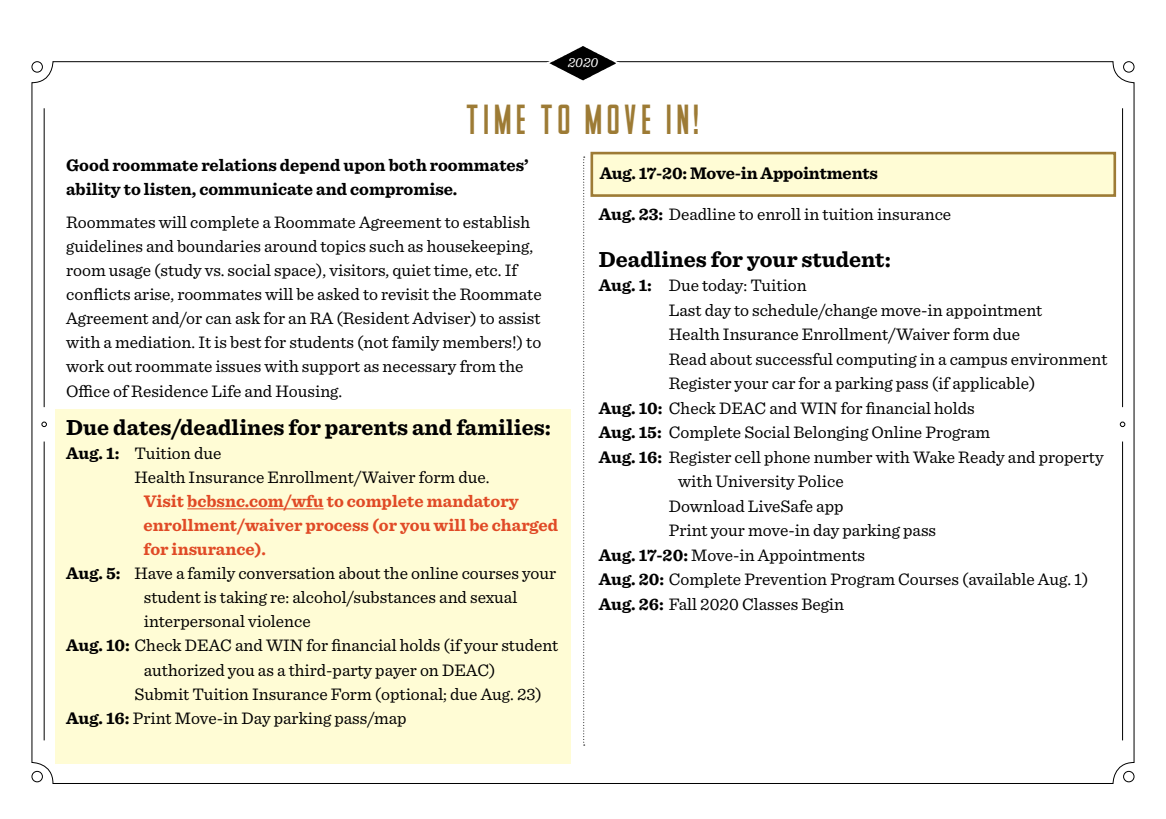
<style>
.page{position:relative;width:1166px;height:819px;background:#fff}
.page>*{position:absolute;margin:0;border:0;box-sizing:border-box;transform-origin:0 0}
.t1{font:42px "Parts And Labor Display";letter-spacing:-.04em;color:#9d7b35}
.t2{font:700 22.75px "Sentinel";color:#000}
.t3{font:17.5px/24.2px "Sentinel";color:#000}
.t4{font:700 17.5px/24.5px "Sentinel";color:#000}
.t5{font:700 17.5px "Sentinel";color:#e04a26}
.t6{font:italic 14px "Sentinel";color:#fff}
.s1{font-weight:700}
</style>
<div class="page">
<div style="left:31px;top:61px;width:12px;height:12px;border:1px solid #000;border-radius:50%"></div>
<div style="left:1123px;top:61px;width:11px;height:12px;border:1px solid #000;border-radius:50%"></div>
<div style="left:1123px;top:771px;width:11px;height:11px;border:1px solid #000;border-radius:50%"></div>
<div style="left:31px;top:771px;width:12px;height:11px;border:1px solid #000;border-radius:50%"></div>
<svg style="left:545px;top:46px;width:75px;height:35px"></svg>
<hr style="left:44px;top:108px;width:1px;height:299px;background:#000">
<hr style="left:44px;top:442px;width:1px;height:298px;background:#000">
<svg style="left:41px;top:422px;width:6px;height:5px"></svg>
<hr style="left:1122px;top:108px;width:1px;height:299px;background:#000">
<hr style="left:1122px;top:442px;width:1px;height:298px;background:#000">
<svg style="left:1119px;top:422px;width:6px;height:5px"></svg>
<div style="left:55px;top:410px;width:515px;height:354px;background:#fffcd5"></div>
<hr style="left:187px;top:508px;width:137px;height:1px;background:#e04a26">
<svg style="left:583px;top:157px;width:2px;height:589px"></svg>
<div style="left:590px;top:152px;width:526px;height:45px;background:#fffcd5;border:3px solid #9d7b35"></div>
<p class="t6" style="left:567px;top:52px;width:32px">2020</p>
<h1 class="t1" style="left:463px;top:101px;width:240px">TIME TO MOVE IN!</h1>
<p class="t4" style="left:66px;top:152px;width:464px">Good roommate relations depend upon both roommates’ ability to listen, communicate and compromise.</p>
<p class="t3" style="left:66px;top:209px;width:477px">Roommates will complete a Roommate Agreement to establish guidelines and boundaries around topics such as housekeeping, room usage (study vs. social space), visitors, quiet time, etc. If conflicts arise, roommates will be asked to revisit the Roommate Agreement and/or can ask for an RA (Resident Adviser) to assist with a mediation. It is best for students (not family members!) to work out roommate issues with support as necessary from the Office of Residence Life and Housing.</p>
<h2 class="t2" style="left:66px;top:409px;width:486px">Due dates/deadlines for parents and families:</h2>
<p class="t3" style="left:134px;top:440px;width:356px;text-indent:-68px"><span class="s1">Aug. 1:</span> Tuition due<br>Health Insurance Enrollment/Waiver form due.</p>
<p class="t5" style="left:144px;top:487px;width:376px">Visit bcbsnc.com/wfu to complete mandatory</p>
<p class="t5" style="left:144px;top:512px;width:416px">enrollment/waiver process (or you will be charged</p>
<p class="t5" style="left:144px;top:536px;width:124px">for insurance).</p>
<p class="t3" style="left:66px;top:560px;width:491px"><span class="s1">Aug. 5:</span> Have a family conversation about the online courses your</p>
<p class="t3" style="left:144px;top:584px;width:375px">student is taking re: alcohol/substances and sexual</p>
<p class="t3" style="left:144px;top:608px;width:168px">interpersonal violence</p>
<p class="t3" style="left:66px;top:632px;width:494px"><span class="s1">Aug. 10:</span> Check DEAC and WIN for financial holds (if your student</p>
<p class="t3" style="left:144px;top:657px;width:353px">authorized you as a third-party payer on DEAC)</p>
<p class="t3" style="left:134px;top:681px;width:409px">Submit Tuition Insurance Form (optional; due Aug. 23)</p>
<p class="t3" style="left:66px;top:705px;width:342px"><span class="s1">Aug. 16:</span> Print Move-in Day parking pass/map</p>
<p class="t4" style="left:599px;top:161px;width:280px">Aug. 17-20: Move-in Appointments</p>
<p class="t3" style="left:598px;top:201px;width:354px"><span class="s1">Aug. 23:</span> Deadline to enroll in tuition insurance</p>
<h2 class="t2" style="left:598px;top:241px;width:293px">Deadlines for your student:</h2>
<p class="t3" style="left:598px;top:272px;width:210px"><span class="s1">Aug. 1:</span> Due today: Tuition</p>
<p class="t3" style="left:668px;top:297px;width:375px">Last day to schedule/change move-in appointment</p>
<p class="t3" style="left:668px;top:321px;width:353px">Health Insurance Enrollment/Waiver form due</p>
<p class="t3" style="left:668px;top:346px;width:440px">Read about successful computing in a campus environment</p>
<p class="t3" style="left:668px;top:370px;width:368px">Register your car for a parking pass (if applicable)</p>
<p class="t3" style="left:598px;top:395px;width:377px"><span class="s1">Aug. 10:</span> Check DEAC and WIN for financial holds</p>
<p class="t3" style="left:598px;top:419px;width:393px"><span class="s1">Aug. 15:</span> Complete Social Belonging Online Program</p>
<p class="t3" style="left:598px;top:444px;width:506px"><span class="s1">Aug. 16:</span> Register cell phone number with Wake Ready and property</p>
<p class="t3" style="left:678px;top:468px;width:167px">with University Police</p>
<p class="t3" style="left:668px;top:493px;width:176px">Download LiveSafe app</p>
<p class="t3" style="left:668px;top:517px;width:269px">Print your move-in day parking pass</p>
<p class="t3" style="left:598px;top:542px;width:268px"><span class="s1">Aug. 17-20:</span> Move-in Appointments</p>
<p class="t3" style="left:598px;top:566px;width:491px"><span class="s1">Aug. 20:</span> Complete Prevention Program Courses (available Aug. 1)</p>
<p class="t3" style="left:598px;top:591px;width:247px"><span class="s1">Aug. 26:</span> Fall 2020 Classes Begin</p>
</div>
